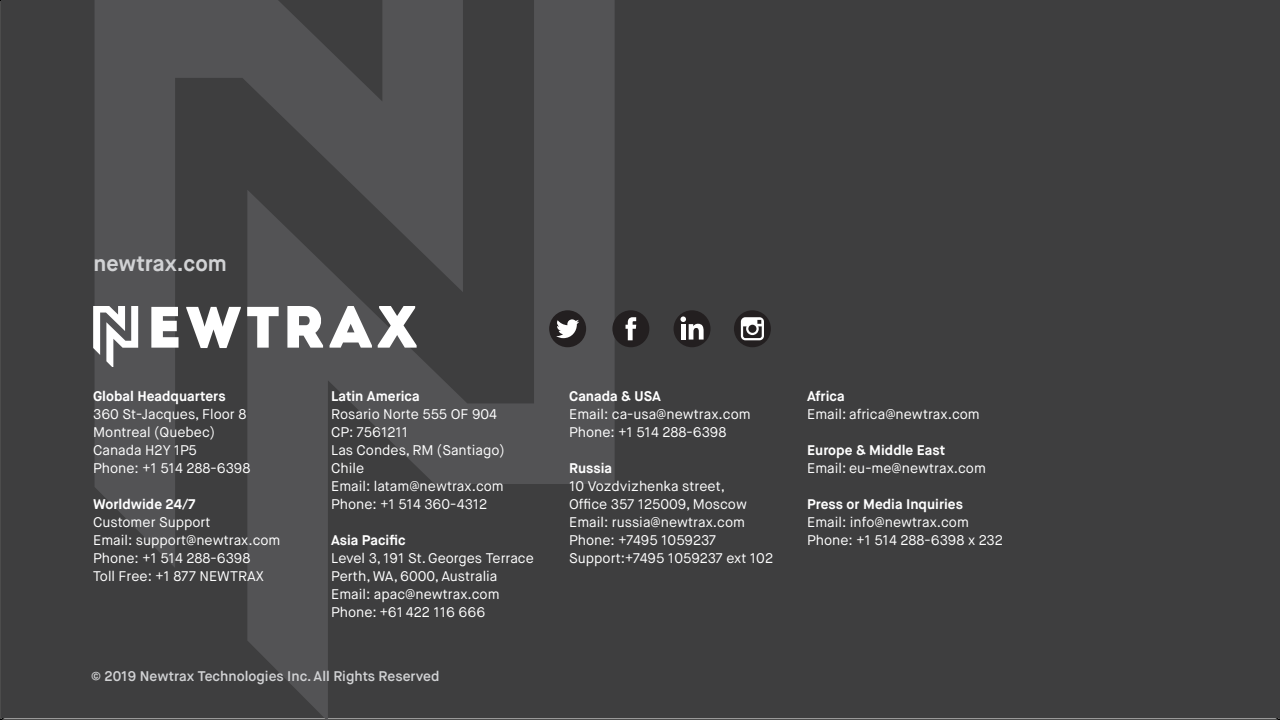
<style>
.page{position:relative;width:1280px;height:720px;background:#fff}
.page>*{position:absolute;margin:0;border:0;box-sizing:border-box;transform-origin:0 0}
.t1{font:700 22px "Maison Neue";color:#d1d2d4}
.t2{font:14px/18px "Maison Neue";color:#fff}
.t3{font:700 14px "Maison Neue";color:#fff}
.t4{font:600 14px "Maison Neue";color:#d1d2d4}
.s1{font-weight:700}
</style>
<div class="page">
<div style="left:1px;top:0;width:1279px;height:717px;background:#3e3e3f"></div>
<svg style="left:247px;top:0;width:368px;height:720px"></svg>
<svg style="left:95px;top:0;width:368px;height:568px;fill:#535355"></svg>
<svg style="left:151px;top:307px;width:28px;height:41px"></svg>
<svg style="left:186px;top:307px;width:55px;height:41px"></svg>
<svg style="left:247px;top:307px;width:32px;height:41px"></svg>
<svg style="left:287px;top:307px;width:36px;height:41px"></svg>
<svg style="left:330px;top:307px;width:42px;height:41px;background:#aeaeaf"></svg>
<svg style="left:378px;top:307px;width:39px;height:41px"></svg>
<svg style="left:93px;top:307px;width:45px;height:60px;background:#a5a5a6"></svg>
<div style="left:549px;top:310px;width:37px;height:37px;background:#231f20;border-radius:50%"></div>
<svg style="left:556px;top:319px;width:23px;height:19px"></svg>
<div style="left:612px;top:310px;width:37px;height:37px;background:#231f20;border-radius:50%"></div>
<svg style="left:626px;top:317px;width:10px;height:23px"></svg>
<div style="left:674px;top:310px;width:37px;height:37px;background:#231f20;border-radius:50%"></div>
<svg style="left:680px;top:316px;width:24px;height:24px"></svg>
<div style="left:734px;top:310px;width:37px;height:37px;background:#231f20;border-radius:50%"></div>
<svg style="left:741px;top:317px;width:23px;height:23px"></svg>
<p class="t1" style="left:93px;top:250px;width:135px">newtrax.com</p>
<p class="t3" style="left:93px;top:387px;width:134px">Global Headquarters</p>
<p class="t2" style="left:93px;top:405px;width:155px">360 St-Jacques, Floor 8</p>
<p class="t2" style="left:93px;top:423px;width:124px">Montreal (Quebec)</p>
<p class="t2" style="left:93px;top:441px;width:105px">Canada H2Y 1P5</p>
<p class="t2" style="left:93px;top:459px;width:159px">Phone: +1 514 288-6398</p>
<p class="t2" style="left:93px;top:495px;width:119px"><span class="s1">Worldwide 24/7<br></span>Customer Support</p>
<p class="t2" style="left:93px;top:531px;width:189px">Email: support@newtrax.com</p>
<p class="t2" style="left:93px;top:549px;width:159px">Phone: +1 514 288-6398</p>
<p class="t2" style="left:93px;top:567px;width:172px">Toll Free: +1 877 NEWTRAX</p>
<p class="t3" style="left:331px;top:387px;width:90px">Latin America</p>
<p class="t2" style="left:331px;top:405px;width:168px">Rosario Norte 555 OF 904<br>CP: 7561211</p>
<p class="t2" style="left:331px;top:441px;width:175px">Las Condes, RM (Santiago)</p>
<p class="t2" style="left:331px;top:459px;width:35px">Chile</p>
<p class="t2" style="left:331px;top:477px;width:174px">Email: latam@newtrax.com</p>
<p class="t2" style="left:331px;top:495px;width:158px">Phone: +1 514 360-4312</p>
<p class="t3" style="left:331px;top:531px;width:76px">Asia Pacific</p>
<p class="t2" style="left:331px;top:549px;width:204px">Level 3, 191 St. Georges Terrace</p>
<p class="t2" style="left:331px;top:567px;width:168px">Perth, WA, 6000, Australia</p>
<p class="t2" style="left:331px;top:585px;width:170px">Email: apac@newtrax.com</p>
<p class="t2" style="left:331px;top:603px;width:156px">Phone: +61 422 116 666</p>
<p class="t4" style="left:91px;top:667px;width:350px">© 2019 Newtrax Technologies Inc. All Rights Reserved</p>
<p class="t3" style="left:569px;top:387px;width:93px">Canada &amp; USA</p>
<p class="t2" style="left:569px;top:405px;width:183px">Email: ca-usa@newtrax.com</p>
<p class="t2" style="left:569px;top:423px;width:159px">Phone: +1 514 288-6398</p>
<p class="t3" style="left:569px;top:459px;width:44px">Russia</p>
<p class="t2" style="left:569px;top:477px;width:157px">10 Vozdvizhenka street,</p>
<p class="t2" style="left:569px;top:495px;width:179px">Office 357 125009, Moscow</p>
<p class="t2" style="left:569px;top:513px;width:177px">Email: russia@newtrax.com</p>
<p class="t2" style="left:569px;top:531px;width:149px">Phone: +7495 1059237</p>
<p class="t2" style="left:569px;top:549px;width:205px">Support:+7495 1059237 ext 102</p>
<p class="t3" style="left:807px;top:387px;width:39px">Africa</p>
<p class="t2" style="left:807px;top:405px;width:174px">Email: africa@newtrax.com</p>
<p class="t3" style="left:807px;top:441px;width:140px">Europe &amp; Middle East</p>
<p class="t2" style="left:807px;top:459px;width:180px">Email: eu-me@newtrax.com</p>
<p class="t3" style="left:807px;top:495px;width:157px">Press or Media Inquiries</p>
<p class="t2" style="left:807px;top:513px;width:163px">Email: info@newtrax.com</p>
<p class="t2" style="left:807px;top:531px;width:197px">Phone: +1 514 288-6398 x 232</p>
</div>
